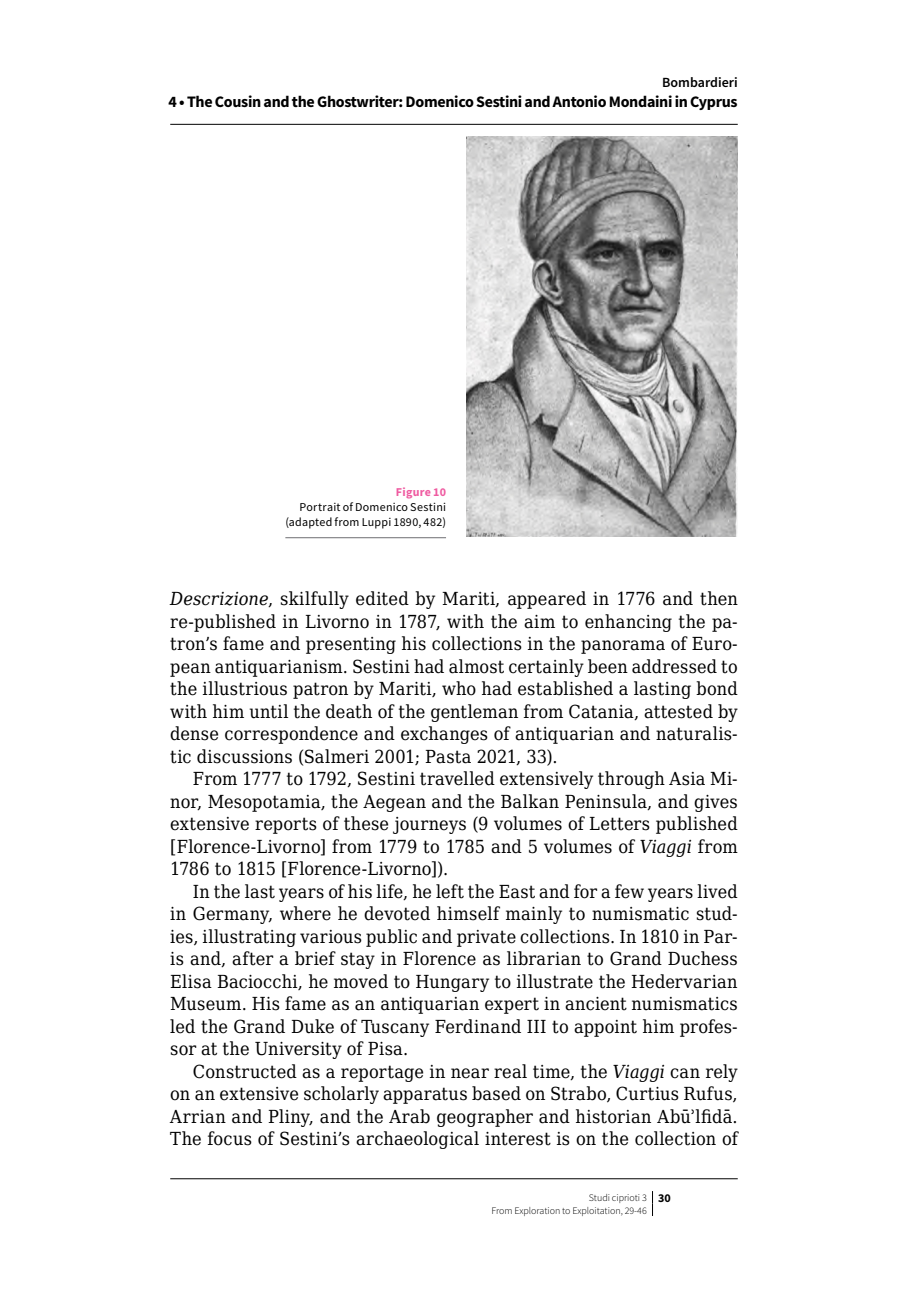
<style>
.page{position:relative;width:908px;height:1304px;background:#fff}
.page>*{position:absolute;margin:0;border:0;box-sizing:border-box;transform-origin:0 0}
.t1{font:18px/22.4px "DejaVu Serif Condensed";letter-spacing:.01em;color:#000;text-align:justify}
.t2{font:700 16px "Source Sans Pro";letter-spacing:-.02em;color:#000}
.t3{font:600 14px "Source Sans Pro";color:#000}
.t4{font:12px/15px "Source Sans Pro";letter-spacing:.02em;color:#000;text-align:right}
.t5{font:700 12px "Source Sans Pro";letter-spacing:.02em;color:#ef5ba1}
.t6{font:300 10px/12.4px "Source Sans Pro";color:#000}
.s1{font-style:italic}
.s2{font-weight:700;font-size:12px}
</style>
<div class="page">
<svg style="left:652px;top:1191px;width:1px;height:25px"></svg>
<img style="left:466px;top:136px;width:271px;height:400px">
<hr style="left:285px;top:537px;width:161px;height:1px;background:#6d6e71">
<hr style="left:170px;top:124px;width:567px;height:1px;background:#000">
<hr style="left:170px;top:1178px;width:567px;height:1px;background:#000">
<p class="t3" style="left:662px;top:74px;width:77px">Bombardieri</p>
<p class="t2" style="left:168px;top:91px;width:570px">4 • The Cousin and the Ghostwriter: Domenico Sestini and Antonio Mondaini in Cyprus</p>
<p class="t5" style="left:396px;top:484px;width:52px">Figure 10</p>
<p class="t4" style="left:285px;top:500px;width:162px">Portrait of Domenico Sestini (adapted from Luppi 1890, 482)</p>
<p class="t1" style="left:170px;top:587px;width:569px"><span class="s1">Descrizione</span>, skilfully edited by Mariti, appeared in 1776 and then re-published in Livorno in 1787, with the aim to enhancing the pa&shy;tron’s fame and presenting his collections in the panorama of Euro&shy;pean antiquarianism. Sestini had almost certainly been addressed to the illustrious patron by Mariti, who had established a lasting bond with him until the death of the gentleman from Catania, attested by dense correspondence and exchanges of antiquarian and naturalis&shy;tic discussions (Salmeri 2001; Pasta 2021, 33).</p>
<p class="t1" style="left:170px;top:767px;width:568px;text-indent:23px">From 1777 to 1792, Sestini travelled extensively through Asia Mi&shy;nor, Mesopotamia, the Aegean and the Balkan Peninsula, and gives extensive reports of these journeys (9 volumes of Letters published [Florence-Livorno] from 1779 to 1785 and 5 volumes of <span class="s1">Viaggi</span> from 1786 to 1815 [Florence-Livorno]).</p>
<p class="t1" style="left:170px;top:880px;width:568px;text-indent:23px">In the last years of his life, he left the East and for a few years lived in Germany, where he devoted himself mainly to numismatic stud&shy;ies, illustrating various public and private collections. In 1810 in Par&shy;is and, after a brief stay in Florence as librarian to Grand Duchess Elisa Baciocchi, he moved to Hungary to illustrate the Hedervarian Museum. His fame as an antiquarian expert in ancient numismatics led the Grand Duke of Tuscany Ferdinand III to appoint him profes&shy;sor at the University of Pisa.</p>
<p class="t1" style="left:170px;top:1060px;width:568px;text-indent:23px">Constructed as a reportage in near real time, the <span class="s1">Viaggi</span> can rely on an extensive scholarly apparatus based on Strabo, Curtius Rufus, Arrian and Pliny, and the Arab geographer and historian Abūʾlfidā.<br>The focus of Sestini’s archaeological interest is on the collection of</p>
<p class="t6" style="left:491px;top:1191px;width:181px;text-indent:97px">Studi ciprioti 3 <span class="s2">30<br></span>From Exploration to Exploitation, 29-46</p>
</div>
